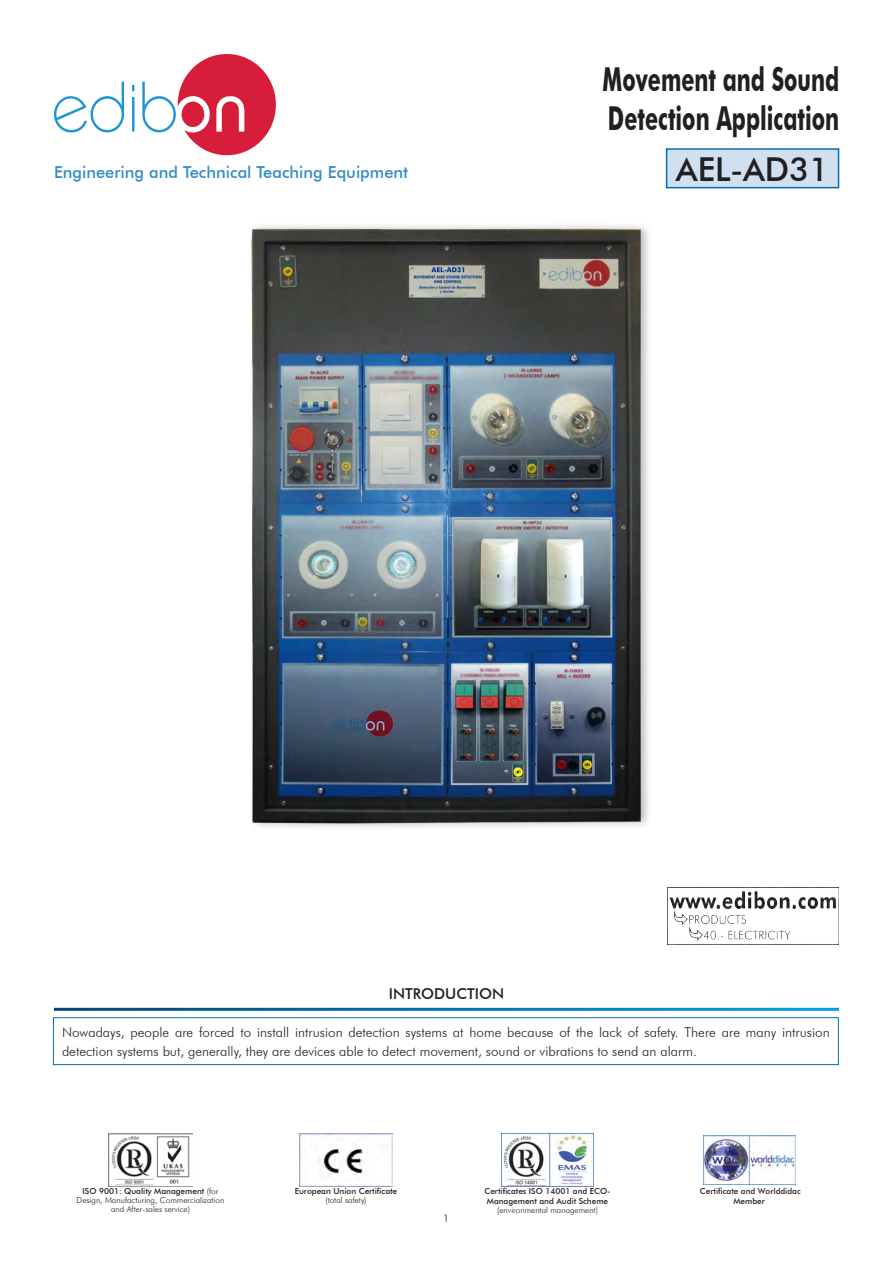
<style>
.page{position:relative;width:893px;height:1263px;background:#fff}
.page>*{position:absolute;margin:0;border:0;box-sizing:border-box;transform-origin:0 0}
.t1{font:700 33px "Futura BT";color:#231f20;scale:.65 1}
.t2{font:500 33px "Futura BT";color:#231f20}
.t3{font:500 16.5px "Futura BT";color:#318ec4}
.LINEAS{font:500 15px "Futura BT";color:#231f20}
.t4{font:300 13.5px/19.5px "Futura BT";color:#231f20}
.t5{font:300 10.5px "Futura BT";color:#231f20}
.t6{font:500 8.25px/9.9px "Futura BT";color:#231f20;text-align:center}
.t7{font:300 8.25px/9px "Futura BT";color:#231f20;text-align:center}
.s1{font-weight:500}
.s2{font-weight:300}
</style>
<div class="page">
<svg style="left:54px;top:82px;width:70px;height:50px"></svg>
<svg style="left:132px;top:85px;width:2px;height:47px"></svg>
<svg style="left:142px;top:54px;width:134px;height:101px"></svg>
<img style="left:669px;top:888px;width:170px;height:56px">
<div style="left:667px;top:149px;width:171px;height:39px;background:#d0e0f0"></div>
<div style="left:666px;top:148px;width:173px;height:40px;border:2px solid #006faf"></div>
<img style="left:703px;top:1135px;width:92px;height:49px">
<img style="left:501px;top:1133px;width:93px;height:53px">
<img style="left:300px;top:1133px;width:92px;height:53px">
<img style="left:109px;top:1133px;width:83px;height:54px">
<div style="left:53px;top:1017px;width:785px;height:48px;border:1px solid #006faf"></div>
<div style="left:248px;top:221px;width:405px;height:610px;background:#231f20;opacity:.3"></div>
<img style="left:252px;top:229px;width:389px;height:595px">
<p class="t1" style="left:603px;top:59px;width:366px">Movement and Sound</p>
<p class="t1" style="left:608px;top:99px;width:357px">Detection Application</p>
<p class="t3" style="left:54px;top:162px;width:356px">Engineering and Technical Teaching Equipment</p>
<p class="t2" style="left:676px;top:149px;width:155px">AEL-AD31</p>
<p class="LINEAS" style="left:389px;top:985px;width:117px">INTRODUCTION</p>
<p class="t4" style="left:62px;top:1022px;width:769px">Nowadays, people are forced to install intrusion detection systems at home because of the lack of safety. There are many intrusion detection systems but, generally, they are devices able to detect movement, sound or vibrations to send an alarm.</p>
<p class="t7" style="left:77px;top:1186px;width:149px"><span class="s1">ISO 9001: Quality Management</span> (for<br>Design, Manufacturing, Commercialization and After-sales service)</p>
<p class="t6" style="left:295px;top:1186px;width:104px;line-height:9px">European Union Certificate <span class="s2">(total safety)</span></p>
<p class="t6" style="left:484px;top:1186px;width:128px;text-align:left">Certificates ISO 14001 and ECO-<br>Management and Audit Scheme</p>
<p class="t7" style="left:497px;top:1205px;width:102px">(environmental management)</p>
<p class="t5" style="left:443px;top:1211px;width:8px">1</p>
<p class="t6" style="left:700px;top:1186px;width:102px">Certificate and Worlddidac<br>Member</p>
</div>
